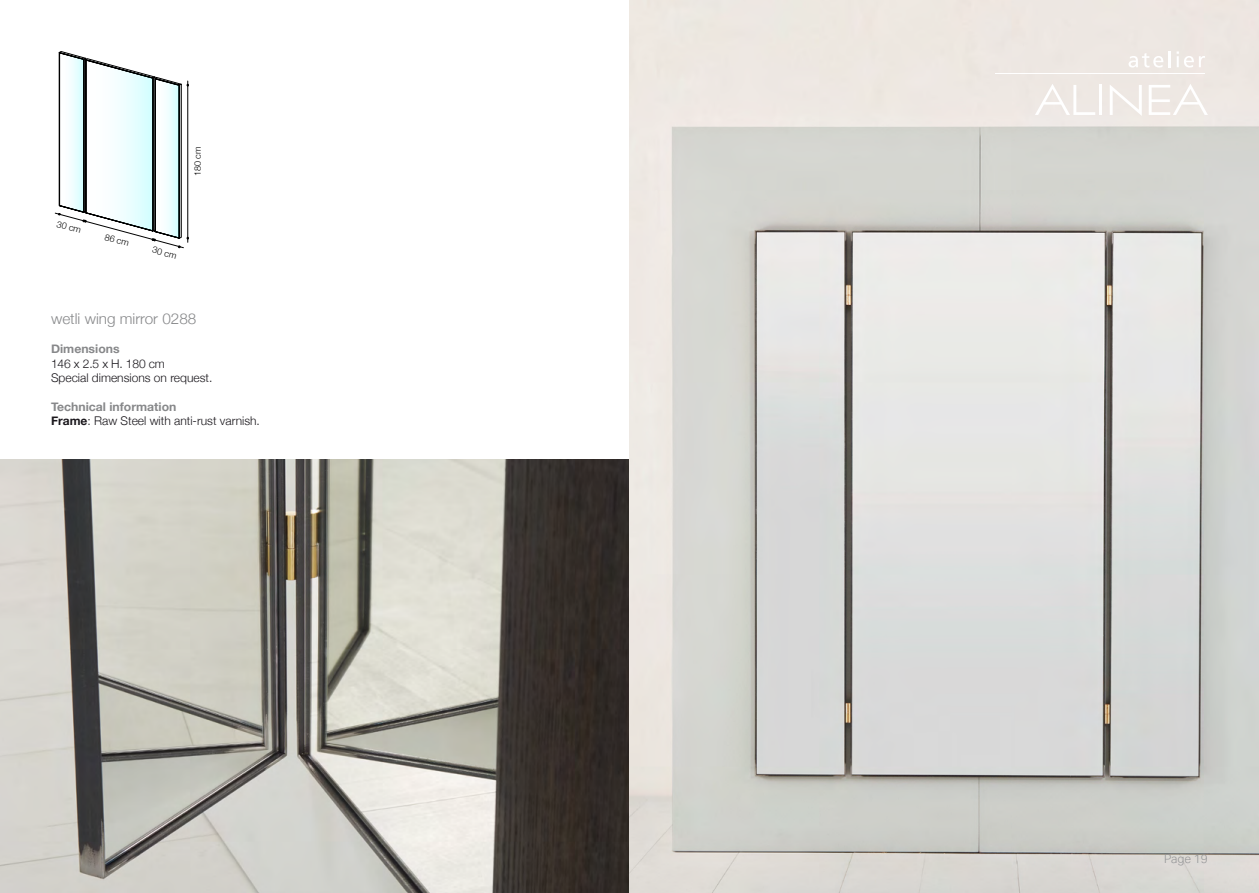
<style>
.page{position:relative;width:1259px;height:893px;background:#fff}
.page>*{position:absolute;margin:0;border:0;box-sizing:border-box;transform-origin:0 0}
.t1{font:300 15px "Helvetica Neue";color:#87888a}
.t2{font:300 12px/14.4px "Helvetica Neue";color:#1a171c}
.t3{font:700 12px "Helvetica Neue";color:#87888a}
.t4{font:300 12px "Aktiv Grotesk";color:#929395}
.t5{font:300 9px "Helvetica Neue";color:#000}
.s1{font-weight:700;color:#87888a}
.s2{font-weight:700}
</style>
<div class="page">
<img style="left:0;top:459px;width:629px;height:434px">
<img style="left:629px;top:0;width:630px;height:893px">
<svg style="left:55px;top:51px;width:134px;height:197px"></svg>
<hr style="left:187px;top:81px;width:1px;height:161px;background:#000">
<hr style="left:1099px;top:85px;width:3px;height:30px;background:#fff">
<svg style="left:1109px;top:84px;width:32px;height:32px"></svg>
<svg style="left:1035px;top:84px;width:60px;height:31px"></svg>
<svg style="left:1148px;top:84px;width:60px;height:31px"></svg>
<svg style="left:1128px;top:51px;width:42px;height:17px"></svg>
<svg style="left:1176px;top:51px;width:29px;height:17px"></svg>
<hr style="left:995px;top:73px;width:210px;height:1px;background:#fff">
<p class="t5" style="left:59px;top:217px;width:26px;rotate:15deg">30 cm</p>
<p class="t5" style="left:190px;top:176px;width:31px;rotate:-90deg">180 cm</p>
<p class="t5" style="left:107px;top:229px;width:26px;rotate:15deg">86 cm</p>
<p class="t5" style="left:154px;top:242px;width:26px;rotate:15deg">30 cm</p>
<p class="t1" style="left:51px;top:307px;width:147px">wetli wing mirror 0288</p>
<p class="t3" style="left:51px;top:340px;width:70px">Dimensions</p>
<p class="t2" style="left:51px;top:355px;width:163px">146 x 2.5 x H. 180 cm<br>Special dimensions on request.</p>
<p class="t2" style="left:51px;top:398px;width:210px"><span class="s1">Technical information<br></span><span class="s2">Frame</span>: Raw Steel with anti-rust varnish.</p>
<p class="t4" style="left:1164px;top:852px;width:45px">Page 19</p>
</div>
